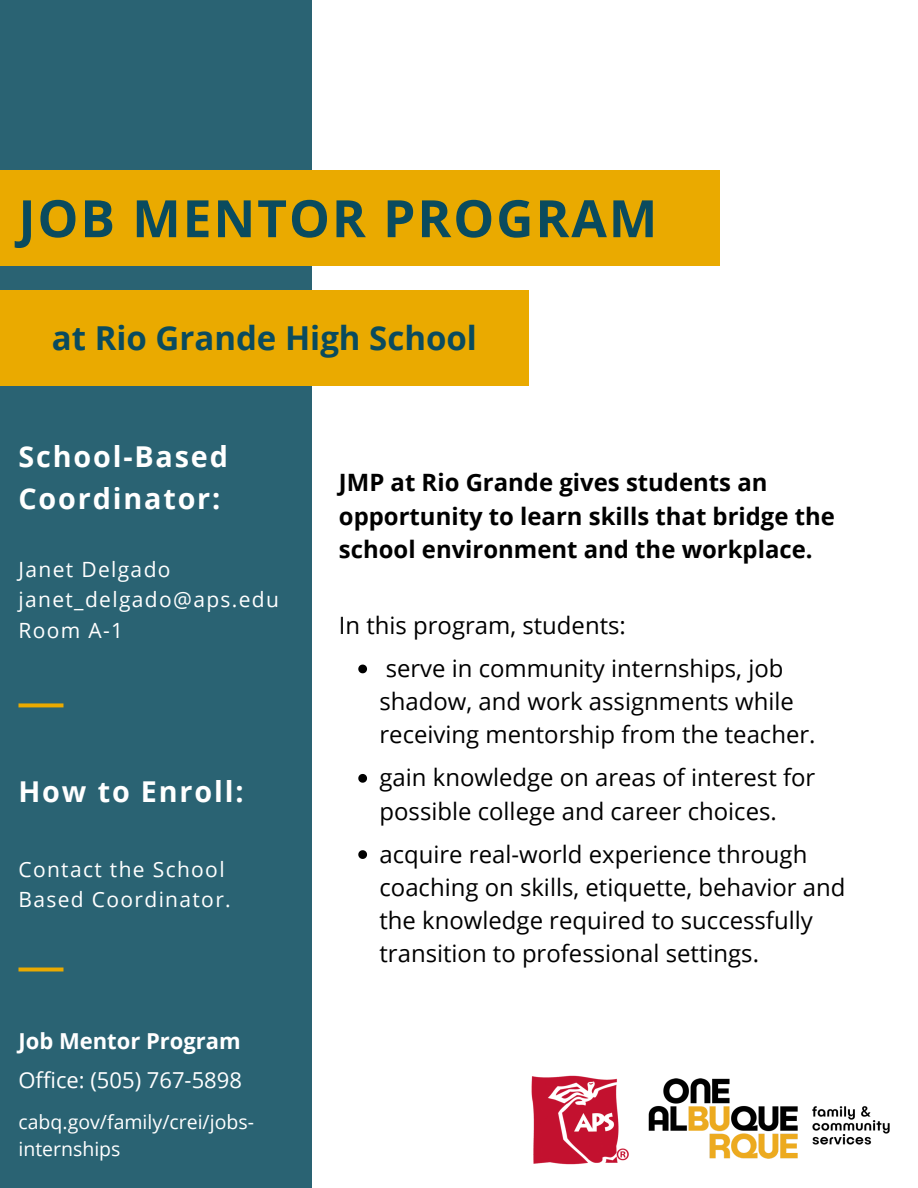
<style>
.page{position:relative;width:918px;height:1188px;background:#fff}
.page>*{position:absolute;margin:0;border:0;box-sizing:border-box;transform-origin:0 0}
.t1{font:700 51.6px "Open Sans";letter-spacing:.04em;color:#0a4b5e}
.t2{font:700 33px "Open Sans";color:#0a4b5e}
.t3{font:700 28.8px/41.7px "Open Sans";letter-spacing:.065em;color:#fff}
.t4{font:23.85px/33.2px "Open Sans";color:#000}
.t5{font:700 23.85px/33.2px "Open Sans";color:#000}
.t6{font:22.05px "Open Sans";color:#fff}
.t7{font:700 22.05px "Open Sans";color:#fff}
.t8{font:21px/30.3px "Open Sans";letter-spacing:.065em;color:#fff}
.t9{font:19.5px/27px "Open Sans";color:#fff}
</style>
<div class="page">
<div style="left:0;top:0;width:312px;height:1188px;background:#2a6373"></div>
<svg style="left:18px;top:703px;width:45px;height:4px"></svg>
<div style="left:0;top:170px;width:720px;height:96px;background:#eaaa00"></div>
<div style="left:0;top:290px;width:529px;height:96px;background:#eaaa00"></div>
<img style="left:531px;top:1075px;width:98px;height:90px">
<svg style="left:18px;top:968px;width:45px;height:3px"></svg>
<img style="left:648px;top:1078px;width:242px;height:81px">
<svg style="left:358px;top:665px;width:9px;height:8px"></svg>
<svg style="left:358px;top:774px;width:9px;height:9px"></svg>
<svg style="left:358px;top:850px;width:9px;height:9px"></svg>
<p class="t1" style="left:18px;top:182px;width:640px">JOB MENTOR PROGRAM</p>
<p class="t2" style="left:52px;top:314px;width:427px">at Rio Grande High School</p>
<p class="t3" style="left:18px;top:435px;width:211px">School-Based<br>Coordinator:</p>
<p class="t8" style="left:18px;top:553px;width:154px">Janet Delgado</p>
<p class="t8" style="left:18px;top:584px;width:262px">janet_delgado@aps.edu</p>
<p class="t8" style="left:18px;top:615px;width:106px">Room A-1</p>
<p class="t3" style="left:18px;top:770px;width:227px">How to Enroll:</p>
<p class="t8" style="left:18px;top:853px;width:214px">Contact the School<br>Based Coordinator.</p>
<p class="t7" style="left:18px;top:1025px;width:224px">Job Mentor Program</p>
<p class="t6" style="left:18px;top:1065px;width:225px">Office: (505) 767-5898</p>
<p class="t9" style="left:18px;top:1108px;width:237px">cabq.gov/family/crei/jobs&shy;internships</p>
<p class="t5" style="left:339px;top:466px;width:498px">JMP at Rio Grande gives students an opportunity to learn skills that bridge the school environment and the workplace.</p>
<p class="t4" style="left:339px;top:608px;width:288px">In this program, students:</p>
<p class="t4" style="left:380px;top:651px;width:437px">serve in community internships, job shadow, and work assignments while receiving mentorship from the teacher.</p>
<p class="t4" style="left:380px;top:761px;width:437px">gain knowledge on areas of interest for possible college and career choices.</p>
<p class="t4" style="left:380px;top:837px;width:467px">acquire real-world experience through coaching on skills, etiquette, behavior and the knowledge required to successfully transition to professional settings.</p>
</div>
